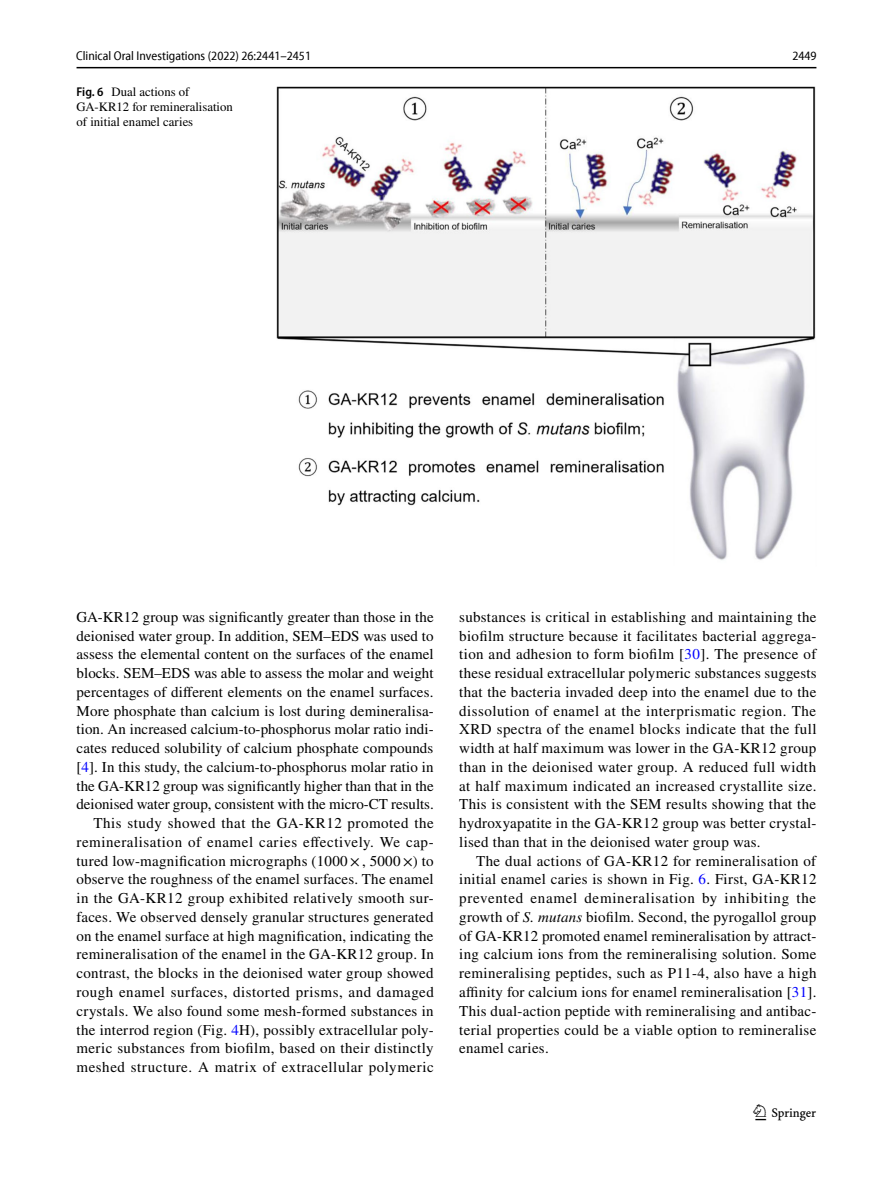
<style>
.page{position:relative;width:893px;height:1187px;background:#fff}
.page>*{position:absolute;margin:0;border:0;box-sizing:border-box;transform-origin:0 0}
.t1{font:22.5px "Springnew Regular 3";color:#000}
.t2{font:15px/18.8px "STIX";letter-spacing:.015em;color:#000;text-align:justify}
.t3{font:12.75px/15px "STIX";color:#000}
.t4{font:semi-condensed 12.75px "Myriad Pro Unic";color:#000}
.t5{font:12.75px "Myriad Pro Unic Semi Condensed 2";color:#000}
.s1{font-family:"Myriad Pro";font-weight:600;font-stretch:semi-condensed}
.s2{color:#00f}
.s3{font-style:italic}
</style>
<div class="page">
<hr style="left:77px;top:67px;width:739px;height:1px;background:#000">
<img style="left:276px;top:87px;width:540px;height:473px">
<p class="t4" style="left:76px;top:51px;width:236px">Clinical Oral Investigations (2022) 26:2441–2451</p>
<p class="t5" style="left:792px;top:51px;width:26px">2449</p>
<p class="t3" style="left:77px;top:85px;width:158px"><span class="s1">Fig. 6</span> Dual actions of<br>GA-KR12 for remineralisation of initial enamel caries</p>
<p class="t2" style="left:77px;top:608px;width:359px;text-align:right">GA-KR12 group was significantly greater than those in the deionised water group. In addition, SEM–EDS was used to assess the elemental content on the surfaces of the enamel blocks. SEM–EDS was able to assess the molar and weight percentages of different elements on the enamel surfaces.<br>More phosphate than calcium is lost during demineralisa&shy;tion. An increased calcium-to-phosphorus molar ratio indi&shy;cates reduced solubility of calcium phosphate compounds [<span class="s2">4</span>]. In this study, the calcium-to-phosphorus molar ratio in the GA-KR12 group was significantly higher than that in the deionised water group, consistent with the micro-CT results.<br>This study showed that the GA-KR12 promoted the remineralisation of enamel caries effectively. We cap&shy;tured low-magnification micrographs (1000 × , 5000 ×) to observe the roughness of the enamel surfaces. The enamel in the GA-KR12 group exhibited relatively smooth sur&shy;faces. We observed densely granular structures generated on the enamel surface at high magnification, indicating the remineralisation of the enamel in the GA-KR12 group. In contrast, the blocks in the deionised water group showed rough enamel surfaces, distorted prisms, and damaged crystals. We also found some mesh-formed substances in the interrod region (Fig. <span class="s2">4</span>H), possibly extracellular poly&shy;meric substances from biofilm, based on their distinctly meshed structure. A matrix of extracellular polymeric</p>
<p class="t2" style="left:459px;top:608px;width:359px">substances is critical in establishing and maintaining the biofilm structure because it facilitates bacterial aggrega&shy;tion and adhesion to form biofilm [<span class="s2">30</span>]. The presence of these residual extracellular polymeric substances suggests that the bacteria invaded deep into the enamel due to the dissolution of enamel at the interprismatic region. The XRD spectra of the enamel blocks indicate that the full width at half maximum was lower in the GA-KR12 group than in the deionised water group. A reduced full width at half maximum indicated an increased crystallite size.<br>This is consistent with the SEM results showing that the hydroxyapatite in the GA-KR12 group was better crystal&shy;lised than that in the deionised water group was.</p>
<p class="t2" style="left:459px;top:852px;width:359px;text-indent:17px">The dual actions of GA-KR12 for remineralisation of initial enamel caries is shown in Fig. <span class="s2">6</span>. First, GA-KR12 prevented enamel demineralisation by inhibiting the growth of <span class="s3">S. mutans</span> biofilm. Second, the pyrogallol group of GA-KR12 promoted enamel remineralisation by attract&shy;ing calcium ions from the remineralising solution. Some remineralising peptides, such as P11-4, also have a high affinity for calcium ions for enamel remineralisation [<span class="s2">31</span>].<br>This dual-action peptide with remineralising and antibac&shy;terial properties could be a viable option to remineralise enamel caries.</p>
<h1 class="t1" style="left:755px;top:1104px;width:62px">1 3</h1>
</div>
